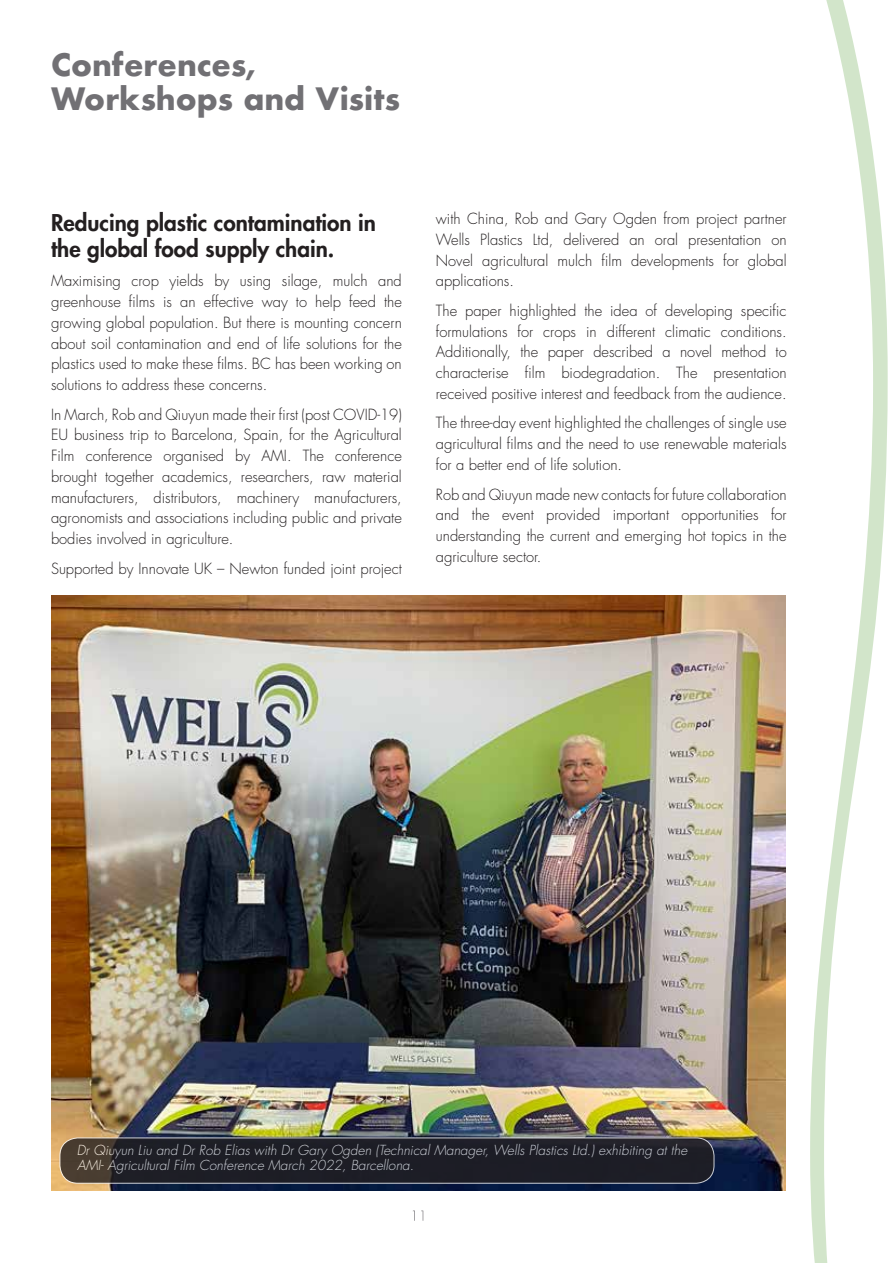
<style>
.page{position:relative;width:893px;height:1263px;background:#fff}
.page>*{position:absolute;margin:0;border:0;box-sizing:border-box;transform-origin:0 0}
.t1{font:700 30px/34.5px "Futura";color:#717074}
.t2{font:800 22.5px/26.7px "Futura";color:#231f20}
.t3{font:300 15px/20.7px "Futura";color:#231f20;text-align:justify}
.t4{font:italic 300 13.5px/15.5px "Futura";color:#fff}
</style>
<div class="page">
<svg style="left:810px;top:0;width:78px;height:1263px"></svg>
<svg style="left:413px;top:1210px;width:10px;height:11px"></svg>
<img style="left:51px;top:595px;width:735px;height:596px">
<div style="left:60px;top:1138px;width:654px;height:45px;background:#231f20;border-radius:18px"></div>
<div style="left:60px;top:1137px;width:654px;height:46px;border:1px solid #fff;border-radius:18px"></div>
<h1 class="t1" style="left:51px;top:47px;width:350px">Conferences,<br>Workshops and Visits</h1>
<h2 class="t2" style="left:51px;top:208px;width:327px">Reducing plastic contamination in the global food supply chain.</h2>
<p class="t3" style="left:51px;top:271px;width:352px">Maximising crop yields by using silage, mulch and greenhouse films is an effective way to help feed the growing global population. But there is mounting concern about soil contamination and end of life solutions for the plastics used to make these films. BC has been working on solutions to address these concerns.</p>
<p class="t3" style="left:51px;top:404px;width:352px">In March, Rob and Qiuyun made their first (post COVID-19)<br>EU business trip to Barcelona, Spain, for the Agricultural Film conference organised by AMI. The conference brought together academics, researchers, raw material manufacturers, distributors, machinery manufacturers, agronomists and associations including public and private bodies involved in agriculture.</p>
<p class="t3" style="left:51px;top:558px;width:352px">Supported by Innovate UK – Newton funded joint project</p>
<p class="t3" style="left:436px;top:209px;width:352px">with China, Rob and Gary Ogden from project partner Wells Plastics Ltd, delivered an oral presentation on Novel agricultural mulch film developments for global applications.</p>
<p class="t3" style="left:436px;top:300px;width:352px">The paper highlighted the idea of developing specific formulations for crops in different climatic conditions.<br>Additionally, the paper described a novel method to characterise film biodegradation. The presentation received positive interest and feedback from the audience.</p>
<p class="t3" style="left:436px;top:413px;width:352px">The three-day event highlighted the challenges of single use agricultural films and the need to use renewable materials for a better end of life solution.</p>
<p class="t3" style="left:436px;top:484px;width:352px">Rob and Qiuyun made new contacts for future collaboration and the event provided important opportunities for understanding the current and emerging hot topics in the agriculture sector.</p>
<p class="t4" style="left:77px;top:1142px;width:612px">Dr Qiuyun Liu and Dr Rob Elias with Dr Gary Ogden (Technical Manager, Wells Plastics Ltd.) exhibiting at the<br>AMI- Agricultural Film Conference March 2022, Barcellona.</p>
</div>
